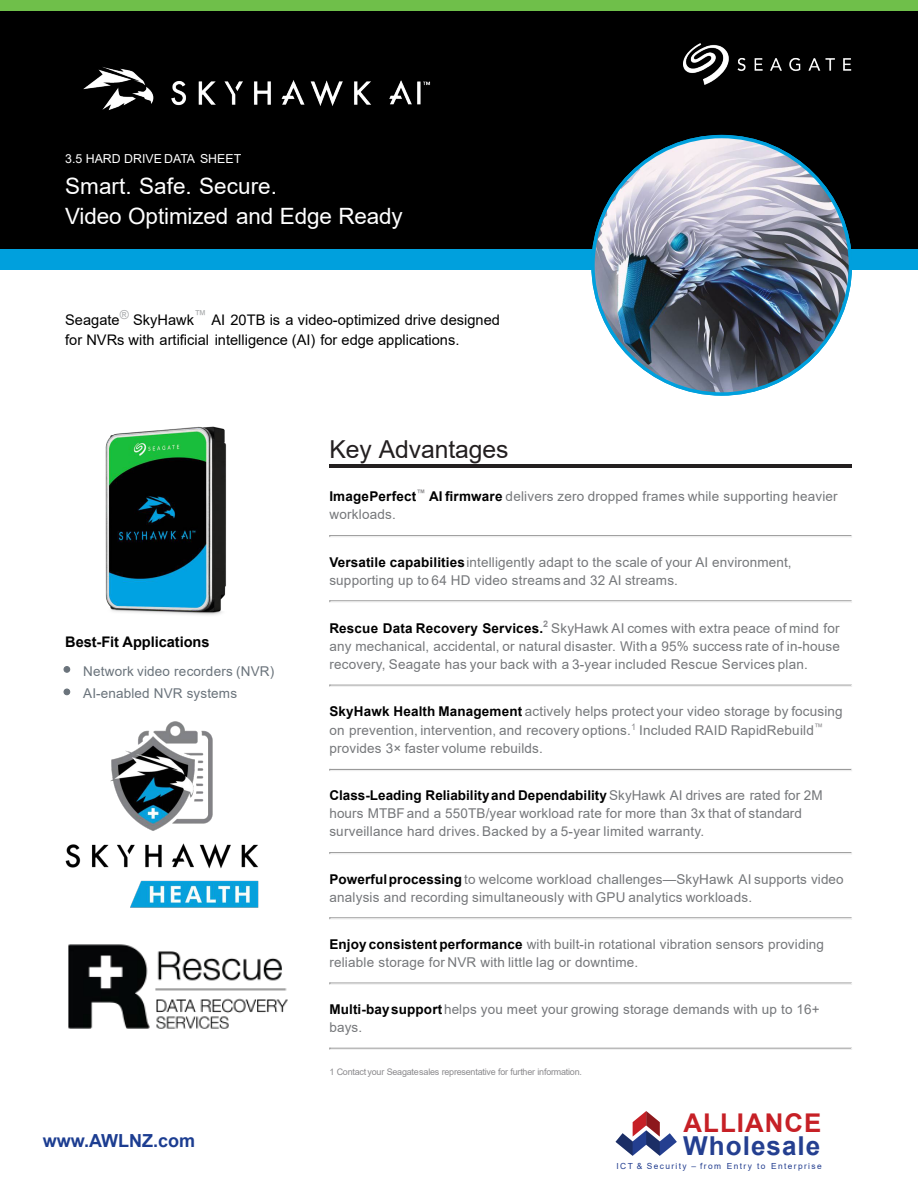
<style>
.page{position:relative;width:918px;height:1188px;background:#fff}
.page>*{position:absolute;margin:0;border:0;box-sizing:border-box;transform-origin:0 0}
.t1{font:700 26.1px "Arial";letter-spacing:.04em;color:#243f90}
.t2{font:700 25.8px "Arial";letter-spacing:.04em;color:#c62026}
.t3{font:24.75px "Arial";letter-spacing:-.005em;color:#231f20}
.t4{font:22.5px/29.2px "Arial";letter-spacing:-.005em;color:#fff}
.t5{font:700 18px "Arial";color:#1c3d91}
.t6{font:14.55px/20.2px "Arial";color:#000}
.t7{font:700 14.55px "Arial";letter-spacing:-.005em;color:#000}
.t8{font:13.5px/18px "Arial";letter-spacing:.015em;color:#75777a}
.t9{font:13.5px/22.5px "Arial";letter-spacing:.015em;color:#6a737b}
.t10{font:12.3px "Arial";color:#fff}
.t11{font:9px "Arial";letter-spacing:-.025em;color:#8b8a8d}
.t12{font:8.4px "Arial";letter-spacing:.165em;color:#243f90}
.s1{font-weight:700;color:#000}
</style>
<div class="page">
<div style="left:0;top:0;width:917px;height:250px;background:#000"></div>
<div style="left:0;top:0;width:917px;height:10px;background:#6fbf4a"></div>
<div style="left:0;top:250px;width:917px;height:20px;background:#00a0dd"></div>
<hr style="left:329px;top:464px;width:523px;height:4px;background:#231f20">
<svg style="left:329px;top:535px;width:523px;height:2px"></svg>
<svg style="left:329px;top:600px;width:523px;height:3px"></svg>
<svg style="left:329px;top:685px;width:523px;height:2px"></svg>
<svg style="left:329px;top:769px;width:523px;height:2px"></svg>
<svg style="left:329px;top:852px;width:523px;height:2px"></svg>
<svg style="left:329px;top:917px;width:523px;height:3px"></svg>
<svg style="left:329px;top:982px;width:523px;height:3px"></svg>
<svg style="left:329px;top:1048px;width:523px;height:2px"></svg>
<img style="left:683px;top:44px;width:169px;height:40px">
<img style="left:105px;top:426px;width:122px;height:189px">
<svg style="left:64px;top:666px;width:6px;height:7px"></svg>
<svg style="left:64px;top:689px;width:6px;height:6px"></svg>
<img style="left:65px;top:721px;width:194px;height:187px">
<img style="left:68px;top:944px;width:220px;height:85px">
<img style="left:83px;top:67px;width:348px;height:43px">
<img style="left:591px;top:135px;width:261px;height:261px">
<svg style="left:616px;top:1111px;width:61px;height:45px"></svg>
<p class="t10" style="left:65px;top:154px;width:178px">3.5 HARD DRIVE DATA SHEET</p>
<h3 class="t4" style="left:65px;top:174px;width:339px">Smart. Safe. Secure.<br>Video Optimized and Edge Ready</h3>
<p class="t6" style="left:65px;top:311px;width:436px">Seagate<sup>®</sup> SkyHawk<sup>™</sup> AI 20TB is a video-optimized drive designed for NVRs with artificial intelligence (AI) for edge applications.</p>
<p class="t7" style="left:65px;top:637px;width:146px">Best-Fit Applications</p>
<p class="t9" style="left:83px;top:661px;width:193px">Network video recorders (NVR)<br>AI-enabled NVR systems</p>
<h3 class="t5" style="left:43px;top:1134px;width:154px">www.AWLNZ.com</h3>
<h3 class="t3" style="left:329px;top:439px;width:181px">Key Advantages</h3>
<p class="t8" style="left:329px;top:489px;width:510px"><span class="s1">ImagePerfect</span><sup>™</sup> <span class="s1">AI firmware</span> delivers zero dropped frames while supporting heavier workloads.</p>
<p class="t8" style="left:329px;top:554px;width:464px"><span class="s1">Versatile capabilities</span>intelligently adapt to the scale of your AI environment, supporting up to 64 HD video streams and 32 AI streams.</p>
<p class="t8" style="left:329px;top:620px;width:512px;text-align:justify"><span class="s1">Rescue Data Recovery Services.</span><sup>2</sup> SkyHawk AI comes with extra peace of mind for any mechanical, accidental, or natural disaster. With a 95% success rate of in-house recovery, Seagate has your back with a 3-year included Rescue Services plan.</p>
<p class="t8" style="left:329px;top:703px;width:515px;line-height:18.6px"><span class="s1">SkyHawk Health Management</span> actively helps protect your video storage by focusing on prevention, intervention, and recovery options.<sup>1</sup> Included RAID RapidRebuild<sup>™ </sup>provides 3× faster volume rebuilds.</p>
<p class="t8" style="left:329px;top:788px;width:495px"><span class="s1">Class-Leading Reliabilityand Dependability</span> SkyHawk AI drives are rated for 2M hours MTBF and a 550TB/year workload rate for more than 3x that of standard surveillance hard drives. Backed by a 5-year limited warranty.</p>
<p class="t8" style="left:329px;top:871px;width:516px"><span class="s1">Powerfulprocessing</span> to welcome workload challenges—SkyHawk AI supports video analysis and recording simultaneously with GPU analytics workloads.</p>
<p class="t8" style="left:329px;top:936px;width:496px"><span class="s1">Enjoy consistent performance</span> with built-in rotational vibration sensors providing reliable storage for NVR with little lag or downtime.</p>
<p class="t8" style="left:329px;top:1001px;width:492px"><span class="s1">Multi-baysupport</span>helps you meet your growing storage demands with up to 16+ bays.</p>
<p class="t11" style="left:329px;top:1068px;width:254px">1 Contact your Seagatesales representative for further information.</p>
<h2 class="t2" style="left:683px;top:1113px;width:140px">ALLIANCE</h2>
<h1 class="t1" style="left:683px;top:1136px;width:139px">Wholesale</h1>
<p class="t12" style="left:617px;top:1163px;width:207px">ICT &amp; Security – from Entry to Enterprise</p>
</div>
